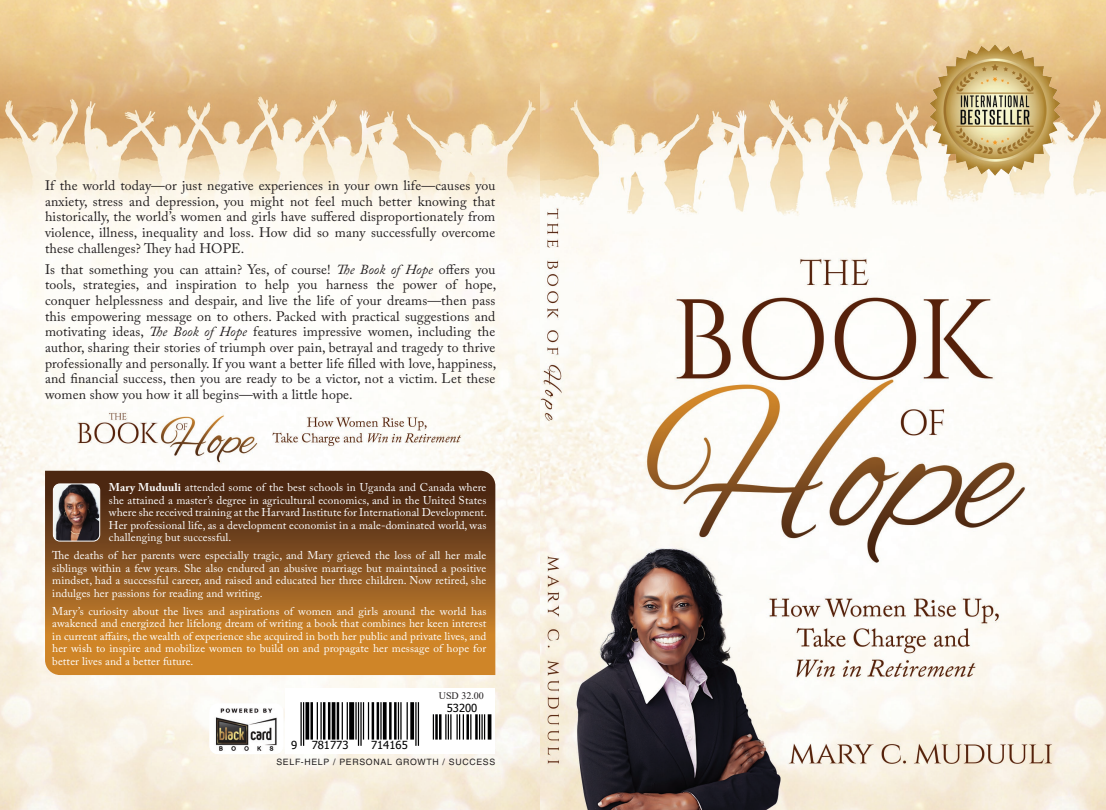
<style>
.page{position:relative;width:1106px;height:810px;background:#fff}
.page>*{position:absolute;margin:0;border:0;box-sizing:border-box;transform-origin:0 0}
.t1{font:13.75px/15.6px "Adobe Caslon Pro";letter-spacing:.01em;color:#231f20;text-align:justify}
.t2{font:11.25px/12.5px "Adobe Caslon Pro";letter-spacing:.01em;color:#fff;text-align:justify}
.t3{font:11.25px "Tahoma";color:#000001}
.t4{font:10px "Times New Roman";color:#231f20}
.t5{font:8.75px "Helvetica LT Std";letter-spacing:.08em;color:#231f20}
.s1{font-style:italic}
.s2{font-weight:700}
</style>
<div class="page">
<img style="left:0;top:0;width:1105px;height:810px">
<svg style="left:45px;top:471px;width:450px;height:204px;background:#915920"></svg>
<img style="left:209px;top:703px;width:74px;height:51px">
<div style="left:285px;top:689px;width:210px;height:65px;background:#fff"></div>
<svg style="left:304px;top:702px;width:182px;height:44px"></svg>
<hr style="left:300px;top:702px;width:2px;height:44px;background:#000001">
<hr style="left:303px;top:702px;width:1px;height:44px;background:#000001">
<svg style="left:305px;top:702px;width:4px;height:38px"></svg>
<hr style="left:310px;top:702px;width:3px;height:38px;background:#000001">
<hr style="left:316px;top:702px;width:2px;height:38px;background:#000001">
<hr style="left:320px;top:702px;width:1px;height:38px;background:#000001">
<hr style="left:323px;top:702px;width:2px;height:38px;background:#000001">
<hr style="left:328px;top:702px;width:2px;height:38px;background:#000001">
<svg style="left:331px;top:702px;width:4px;height:38px"></svg>
<hr style="left:336px;top:702px;width:3px;height:38px;background:#000001">
<hr style="left:341px;top:702px;width:2px;height:38px;background:#000001">
<hr style="left:346px;top:702px;width:2px;height:38px;background:#000001">
<div style="left:349px;top:702px;width:5px;height:38px;background:#000001"></div>
<hr style="left:355px;top:702px;width:1px;height:38px;background:#000001">
<hr style="left:358px;top:702px;width:1px;height:44px;background:#000001">
<hr style="left:360px;top:702px;width:1px;height:44px;background:#000001">
<hr style="left:363px;top:702px;width:1px;height:38px;background:#000001">
<hr style="left:368px;top:702px;width:1px;height:38px;background:#000001">
<hr style="left:371px;top:702px;width:3px;height:38px;background:#000001">
<hr style="left:376px;top:702px;width:3px;height:38px;background:#000001">
<hr style="left:380px;top:702px;width:1px;height:38px;background:#000001">
<hr style="left:383px;top:702px;width:3px;height:38px;background:#000001">
<hr style="left:389px;top:702px;width:2px;height:38px;background:#000001">
<hr style="left:394px;top:702px;width:2px;height:38px;background:#000001">
<hr style="left:398px;top:702px;width:1px;height:38px;background:#000001">
<hr style="left:400px;top:702px;width:1px;height:38px;background:#000001">
<hr style="left:406px;top:702px;width:2px;height:38px;background:#000001">
<svg style="left:410px;top:702px;width:4px;height:38px"></svg>
<hr style="left:415px;top:702px;width:1px;height:44px;background:#000001">
<hr style="left:418px;top:702px;width:1px;height:44px;background:#000001">
<hr style="left:432px;top:714px;width:2px;height:26px;background:#000001">
<hr style="left:435px;top:714px;width:2px;height:26px;background:#000001">
<hr style="left:439px;top:714px;width:2px;height:26px;background:#000001">
<svg style="left:445px;top:714px;width:15px;height:26px"></svg>
<hr style="left:462px;top:714px;width:2px;height:26px;background:#000001">
<hr style="left:466px;top:714px;width:3px;height:26px;background:#000001">
<svg style="left:470px;top:714px;width:1px;height:26px"></svg>
<hr style="left:475px;top:714px;width:2px;height:26px;background:#000001">
<svg style="left:479px;top:714px;width:6px;height:26px"></svg>
<svg style="left:487px;top:714px;width:4px;height:26px"></svg>
<img style="left:53px;top:484px;width:47px;height:57px">
<div style="left:53px;top:484px;width:47px;height:57px;border:1px solid #fff;border-radius:7px"></div>
<img style="left:929px;top:44px;width:131px;height:131px">
<p class="t1" style="left:45px;top:178px;width:452px">If the world today—or just negative experiences in your own life—causes you anxiety, stress and depression, you might not feel much better knowing that historically, the world’s women and girls have suffered disproportionately from violence, illness, inequality and loss. How did so many successfully overcome these challenges? They had HOPE.</p>
<p class="t1" style="left:45px;top:261px;width:453px">Is that something you can attain? Yes, of course! <span class="s1">The Book of Hope</span> offers you tools, strategies, and inspiration to help you harness the power of hope, conquer helplessness and despair, and live the life of your dreams—then pass this empowering message on to others. Packed with practical suggestions and motivating ideas, <span class="s1">The Book of Hope</span> features impressive women, including the author, sharing their stories of triumph over pain, betrayal and tragedy to thrive professionally and personally. If you want a better life filled with love, happiness, and financial success, then you are ready to be a victor, not a victim. Let these women show you how it all begins—with a little hope.</p>
<p class="t2" style="left:109px;top:481px;width:379px"><span class="s2">Mary Muduuli</span> attended some of the best schools in Uganda and Canada where she attained a master’s degree in agricultural economics, and in the United States where she received training at the Harvard Institute for International Development.<br>Her professional life, as a development economist in a male-dominated world, was challenging but successful.</p>
<p class="t2" style="left:52px;top:549px;width:435px">The deaths of her parents were especially tragic, and Mary grieved the loss of all her male siblings within a few years. She also endured an abusive marriage but maintained a positive mindset, had a successful career, and raised and educated her three children. Now retired, she indulges her passions for reading and writing.</p>
<p class="t2" style="left:52px;top:605px;width:435px">Mary’s curiosity about the lives and aspirations of women and girls around the world has awakened and energized her lifelong dream of writing a book that combines her keen interest in current affairs, the wealth of experience she acquired in both her public and private lives, and her wish to inspire and mobilize women to build on and propagate her message of hope for better lives and a better future.</p>
<p class="t4" style="left:439px;top:689px;width:46px">USD 32.00</p>
<p class="t3" style="left:291px;top:738px;width:8px">9</p>
<p class="t3" style="left:312px;top:738px;width:38px">781773</p>
<p class="t3" style="left:371px;top:738px;width:38px">714165</p>
<p class="t3" style="left:446px;top:700px;width:32px">53200</p>
<p class="t5" style="left:276px;top:756px;width:220px">SELF-HELP / PERSONAL GROWTH / SUCCESS</p>
</div>
